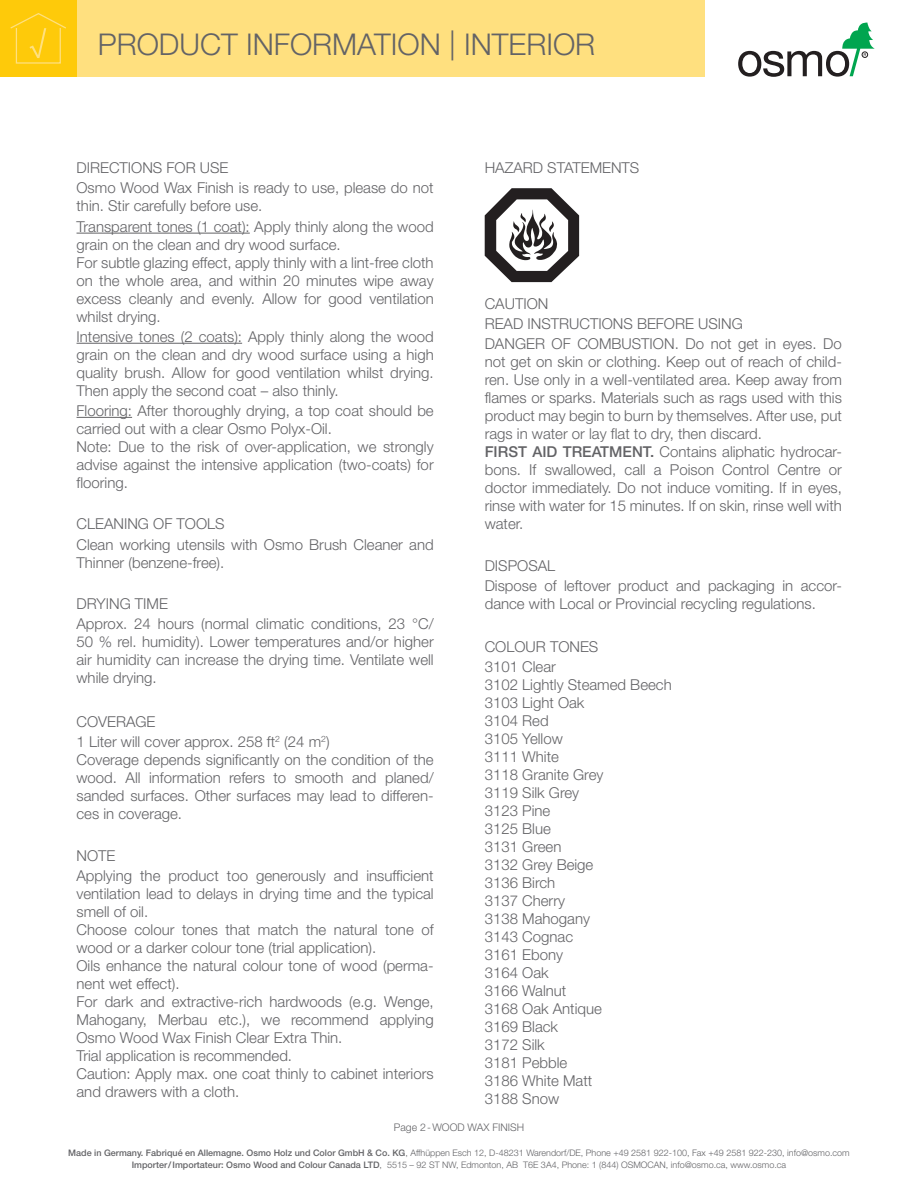
<style>
.page{position:relative;width:918px;height:1188px;background:#fff}
.page>*{position:absolute;margin:0;border:0;box-sizing:border-box;transform-origin:0 0}
.t1{font:300 30px "Helvetica Neue";color:#636366}
.Produkt_Backtext{font:300 15px/18px "Helvetica Neue";color:#636366;text-align:justify}
.PI_Fließtext_Head{font:300 15px/18px "Helvetica Neue";color:#636366}
.t2{font:300 10.5px "Helvetica Neue";color:#636366}
.t3{font:300 9px/12px "Helvetica Neue";color:#636366;text-align:center}
.s1{font-weight:500}
</style>
<div class="page">
<svg style="left:738px;top:23px;width:137px;height:54px"></svg>
<div style="left:77px;top:0;width:628px;height:77px;background:#ffe07f"></div>
<div style="left:0;top:0;width:77px;height:77px;background:#feca0a"></div>
<svg style="left:10px;top:13px;width:56px;height:51px"></svg>
<hr style="left:77px;top:233px;width:173px;height:1px;background:#636366">
<hr style="left:77px;top:343px;width:165px;height:1px;background:#636366">
<hr style="left:77px;top:417px;width:55px;height:1px;background:#636366">
<svg style="left:485px;top:188px;width:94px;height:94px"></svg>
<h1 class="t1" style="left:98px;top:26px;width:499px">PRODUCT INFORMATION | INTERIOR</h1>
<p class="PI_Fließtext_Head" style="left:77px;top:159px;width:153px">DIRECTIONS FOR USE</p>
<p class="PI_Fließtext_Head" style="left:77px;top:179px;width:359px">Osmo Wood Wax Finish is ready to use, please do not thin. Stir carefully before use.</p>
<p class="PI_Fließtext_Head" style="left:77px;top:217px;width:359px">Transparent tones (1 coat): Apply thinly along the wood grain on the clean and dry wood surface.</p>
<p class="PI_Fließtext_Head" style="left:77px;top:253px;width:359px;text-align:justify">For subtle glazing effect, apply thinly with a lint-free cloth on the whole area, and within 20 minutes wipe away excess cleanly and evenly. Allow for good ventilation whilst drying.</p>
<p class="PI_Fließtext_Head" style="left:77px;top:327px;width:359px;text-align:justify">Intensive tones (2 coats): Apply thinly along the wood grain on the clean and dry wood surface using a high quality brush. Allow for good ventilation whilst drying.<br>Then apply the second coat – also thinly.</p>
<p class="PI_Fließtext_Head" style="left:77px;top:401px;width:359px">Flooring: After thoroughly drying, a top coat should be carried out with a clear Osmo Polyx-Oil.</p>
<p class="PI_Fließtext_Head" style="left:77px;top:437px;width:359px;text-align:justify">Note: Due to the risk of over-application, we strongly advise against the intensive application (two-coats) for flooring.</p>
<p class="PI_Fließtext_Head" style="left:77px;top:515px;width:150px">CLEANING OF TOOLS</p>
<p class="Produkt_Backtext" style="left:77px;top:535px;width:359px">Clean working utensils with Osmo Brush Cleaner and<br>Thinner (benzene-free).</p>
<p class="PI_Fließtext_Head" style="left:77px;top:594px;width:93px">DRYING TIME</p>
<p class="Produkt_Backtext" style="left:77px;top:614px;width:359px">Approx. 24 hours (normal climatic conditions, 23 °C/ 50 % rel. humidity). Lower temperatures and/or higher air humidity can increase the drying time. Ventilate well while drying.</p>
<p class="PI_Fließtext_Head" style="left:77px;top:712px;width:80px">COVERAGE</p>
<p class="Produkt_Backtext" style="left:77px;top:732px;width:255px">1 Liter will cover approx. 258 ft<sup>2</sup> (24 m<sup>2</sup>)</p>
<p class="Produkt_Backtext" style="left:77px;top:750px;width:359px">Coverage depends significantly on the condition of the wood. All information refers to smooth and planed/ sanded surfaces. Other surfaces may lead to differen&shy;ces in coverage.</p>
<p class="PI_Fließtext_Head" style="left:77px;top:846px;width:40px">NOTE</p>
<p class="Produkt_Backtext" style="left:77px;top:866px;width:359px">Applying the product too generously and insufficient ventilation lead to delays in drying time and the typical smell of oil.</p>
<p class="Produkt_Backtext" style="left:77px;top:920px;width:359px">Choose colour tones that match the natural tone of wood or a darker colour tone (trial application).</p>
<p class="Produkt_Backtext" style="left:77px;top:956px;width:359px">Oils enhance the natural colour tone of wood (perma&shy;nent wet effect).</p>
<p class="Produkt_Backtext" style="left:77px;top:992px;width:359px">For dark and extractive-rich hardwoods (e.g. Wenge, Mahogany, Merbau etc.), we recommend applying Osmo Wood Wax Finish Clear Extra Thin.</p>
<p class="Produkt_Backtext" style="left:77px;top:1046px;width:217px">Trial application is recommended.</p>
<p class="Produkt_Backtext" style="left:77px;top:1064px;width:359px">Caution: Apply max. one coat thinly to cabinet interiors and drawers with a cloth.</p>
<p class="PI_Fließtext_Head" style="left:485px;top:159px;width:156px">HAZARD STATEMENTS</p>
<p class="PI_Fließtext_Head" style="left:485px;top:295px;width:65px">CAUTION</p>
<p class="PI_Fließtext_Head" style="left:485px;top:315px;width:260px">READ INSTRUCTIONS BEFORE USING</p>
<p class="Produkt_Backtext" style="left:485px;top:335px;width:359px">DANGER OF COMBUSTION. Do not get in eyes. Do not get on skin or clothing. Keep out of reach of child&shy;ren. Use only in a well-ventilated area. Keep away from flames or sparks. Materials such as rags used with this product may begin to burn by themselves. After use, put rags in water or lay flat to dry, then discard.</p>
<p class="Produkt_Backtext" style="left:485px;top:443px;width:359px"><span class="s1">FIRST AID TREATMENT.</span> Contains aliphatic hydrocar&shy;bons. If swallowed, call a Poison Control Centre or doctor immediately. Do not induce vomiting. If in eyes, rinse with water for 15 minutes. If on skin, rinse well with water.</p>
<p class="PI_Fließtext_Head" style="left:485px;top:557px;width:72px">DISPOSAL</p>
<p class="Produkt_Backtext" style="left:485px;top:577px;width:359px">Dispose of leftover product and packaging in accor&shy;dance with Local or Provincial recycling regulations.</p>
<p class="PI_Fließtext_Head" style="left:485px;top:637px;width:115px">COLOUR TONES</p>
<p class="Produkt_Backtext" style="left:485px;top:658px;width:73px">3101 Clear</p>
<p class="Produkt_Backtext" style="left:485px;top:676px;width:189px">3102 Lightly Steamed Beech</p>
<p class="Produkt_Backtext" style="left:485px;top:694px;width:101px">3103 Light Oak</p>
<p class="Produkt_Backtext" style="left:485px;top:712px;width:65px">3104 Red</p>
<p class="Produkt_Backtext" style="left:485px;top:730px;width:80px">3105 Yellow</p>
<p class="Produkt_Backtext" style="left:485px;top:748px;width:76px">3111 White</p>
<p class="Produkt_Backtext" style="left:485px;top:766px;width:120px">3118 Granite Grey</p>
<p class="Produkt_Backtext" style="left:485px;top:784px;width:96px">3119 Silk Grey</p>
<p class="Produkt_Backtext" style="left:485px;top:802px;width:67px">3123 Pine</p>
<p class="Produkt_Backtext" style="left:485px;top:820px;width:68px">3125 Blue</p>
<p class="Produkt_Backtext" style="left:485px;top:838px;width:78px">3131 Green</p>
<p class="Produkt_Backtext" style="left:485px;top:856px;width:110px">3132 Grey Beige</p>
<p class="Produkt_Backtext" style="left:485px;top:874px;width:72px">3136 Birch</p>
<p class="Produkt_Backtext" style="left:485px;top:892px;width:82px">3137 Cherry</p>
<p class="Produkt_Backtext" style="left:485px;top:910px;width:107px">3138 Mahogany</p>
<p class="Produkt_Backtext" style="left:485px;top:928px;width:90px">3143 Cognac</p>
<p class="Produkt_Backtext" style="left:485px;top:946px;width:80px">3161 Ebony</p>
<p class="Produkt_Backtext" style="left:485px;top:964px;width:65px">3164 Oak</p>
<p class="Produkt_Backtext" style="left:485px;top:982px;width:83px">3166 Walnut</p>
<p class="Produkt_Backtext" style="left:485px;top:1000px;width:119px">3168 Oak Antique</p>
<p class="Produkt_Backtext" style="left:485px;top:1018px;width:75px">3169 Black</p>
<p class="Produkt_Backtext" style="left:485px;top:1036px;width:62px">3172 Silk</p>
<p class="Produkt_Backtext" style="left:485px;top:1054px;width:84px">3181 Pebble</p>
<p class="Produkt_Backtext" style="left:485px;top:1072px;width:109px">3186 White Matt</p>
<p class="Produkt_Backtext" style="left:485px;top:1090px;width:76px">3188 Snow</p>
<p class="t2" style="left:394px;top:1121px;width:132px">Page 2-WOOD WAX FINISH</p>
<p class="t3" style="left:68px;top:1147px;width:783px"><span class="s1">Made in Germany. Fabriqué en Allemagne. Osmo Holz und Color GmbH &amp; Co. KG</span>, Affhüppen Esch 12, D-48231 Warendorf/DE, Phone +49 2581 922-100, Fax +49 2581 922-230, info@osmo.com<br><span class="s1">Importer/Importateur: Osmo Wood and Colour Canada LTD</span>, 5515 – 92 ST NW, Edmonton, AB T6E 3A4, Phone: 1 (844) OSMOCAN, info@osmo.ca, www.osmo.ca</p>
</div>
